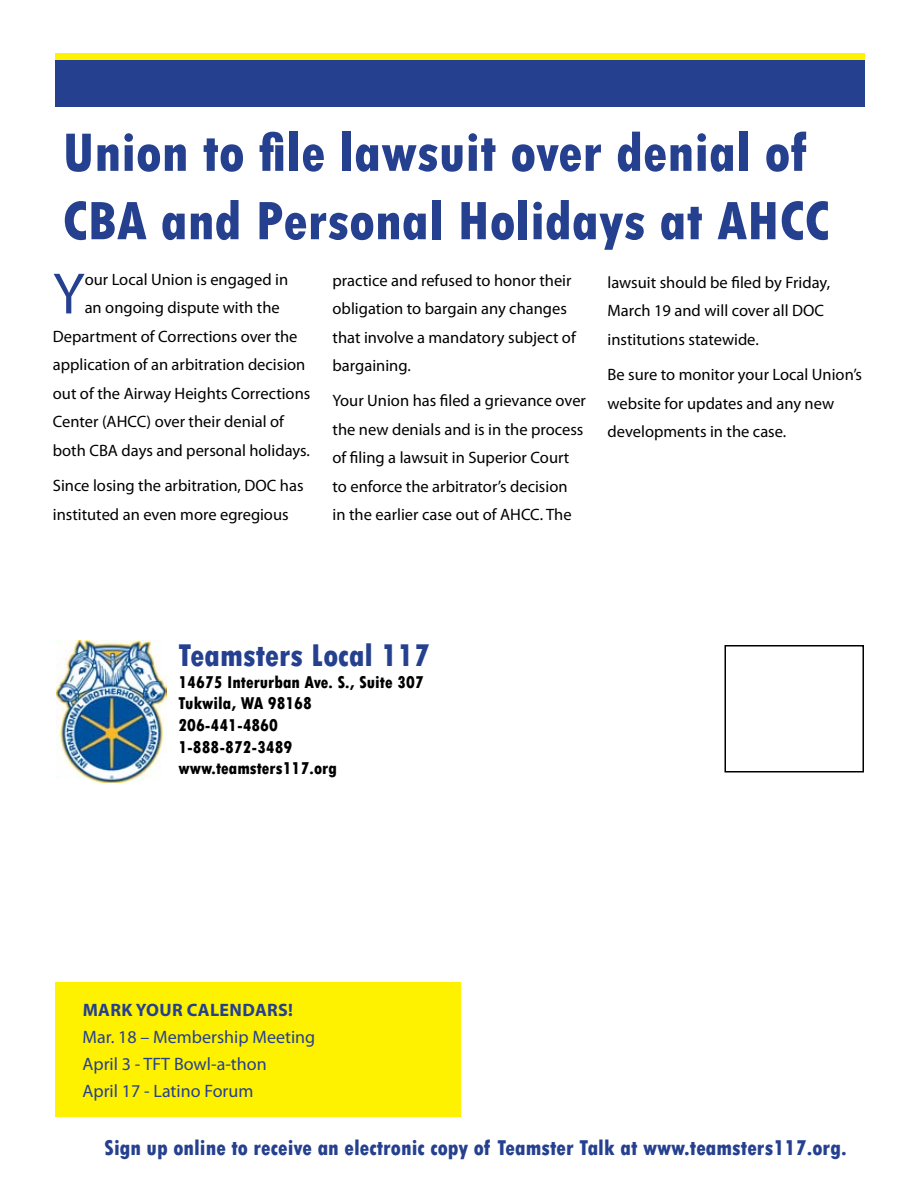
<style>
.page{position:relative;width:918px;height:1188px;background:#fff}
.page>*{position:absolute;margin:0;border:0;box-sizing:border-box;transform-origin:0 0}
.t1{font:58.8px "Myriad Pro";color:#25408f}
.t2{font:800 condensed 57px/68.4px "Tw Cen";color:#25408f}
.t3{font:800 condensed 33px "Tw Cen";color:#25408f}
.t4{font:800 condensed 22.5px "Tw Cen";color:#25408f}
.t5{font:800 condensed 18px/21.6px "Tw Cen";color:#000}
.t6{font:18px/27px "Myriad Pro";color:#25408f}
.t7{font:700 18px "Myriad Pro";letter-spacing:.02em;color:#25408f}
.t8{font:16.5px/28.5px "Myriad Pro";color:#000}
</style>
<div class="page">
<div style="left:55px;top:53px;width:810px;height:8px;background:#fff200"></div>
<img style="left:57px;top:640px;width:109px;height:142px">
<div style="left:724px;top:645px;width:140px;height:127px;border:2px solid #000"></div>
<div style="left:55px;top:982px;width:405px;height:135px;background:#fff200"></div>
<div style="left:56px;top:60px;width:809px;height:47px;background:#25408f"></div>
<h2 class="t2" style="left:63px;top:118px;width:768px">Union to file lawsuit over denial of<br>CBA and Personal Holidays at AHCC</h2>
<h1 class="t1" style="left:53px;top:257px;width:33px">Y</h1>
<p class="t8" style="left:85px;top:265px;width:205px">our Local Union is engaged in</p>
<p class="t8" style="left:85px;top:293px;width:197px">an ongoing dispute with the</p>
<p class="t8" style="left:53px;top:322px;width:246px">Department of Corrections over the</p>
<p class="t8" style="left:53px;top:350px;width:254px">application of an arbitration decision</p>
<p class="t8" style="left:53px;top:379px;width:259px">out of the Airway Heights Corrections</p>
<p class="t8" style="left:53px;top:407px;width:233px">Center (AHCC) over their denial of</p>
<p class="t8" style="left:53px;top:436px;width:259px">both CBA days and personal holidays.</p>
<p class="t8" style="left:53px;top:471px;width:252px">Since losing the arbitration, DOC has instituted an even more egregious</p>
<p class="t8" style="left:333px;top:266px;width:245px">practice and refused to honor their obligation to bargain any changes that involve a mandatory subject of bargaining.</p>
<p class="t8" style="left:333px;top:386px;width:255px">Your Union has filed a grievance over the new denials and is in the process of filing a lawsuit in Superior Court to enforce the arbitrator’s decision<br>in the earlier case out of AHCC. The</p>
<p class="t8" style="left:608px;top:268px;width:224px">lawsuit should be filed by Friday,<br>March 19 and will cover all DOC institutions statewide.</p>
<p class="t8" style="left:608px;top:360px;width:256px">Be sure to monitor your Local Union’s website for updates and any new developments in the case.</p>
<h3 class="t3" style="left:178px;top:636px;width:253px">Teamsters Local 117</h3>
<p class="t5" style="left:178px;top:671px;width:247px">14675 Interurban Ave. S., Suite 307<br>Tukwila, WA 98168<br>206-441-4860<br>1-888-872-3489 www.teamsters117.org</p>
<p class="t7" style="left:83px;top:998px;width:212px">MARK YOUR CALENDARS!</p>
<p class="t6" style="left:82px;top:1023px;width:234px">Mar. 18 – Membership Meeting<br>April 3 - TFT Bowl-a-thon<br>April 17 - Latino Forum</p>
<h3 class="t4" style="left:104px;top:1134px;width:744px">Sign up online to receive an electronic copy of Teamster Talk at www.teamsters117.org.</h3>
</div>
